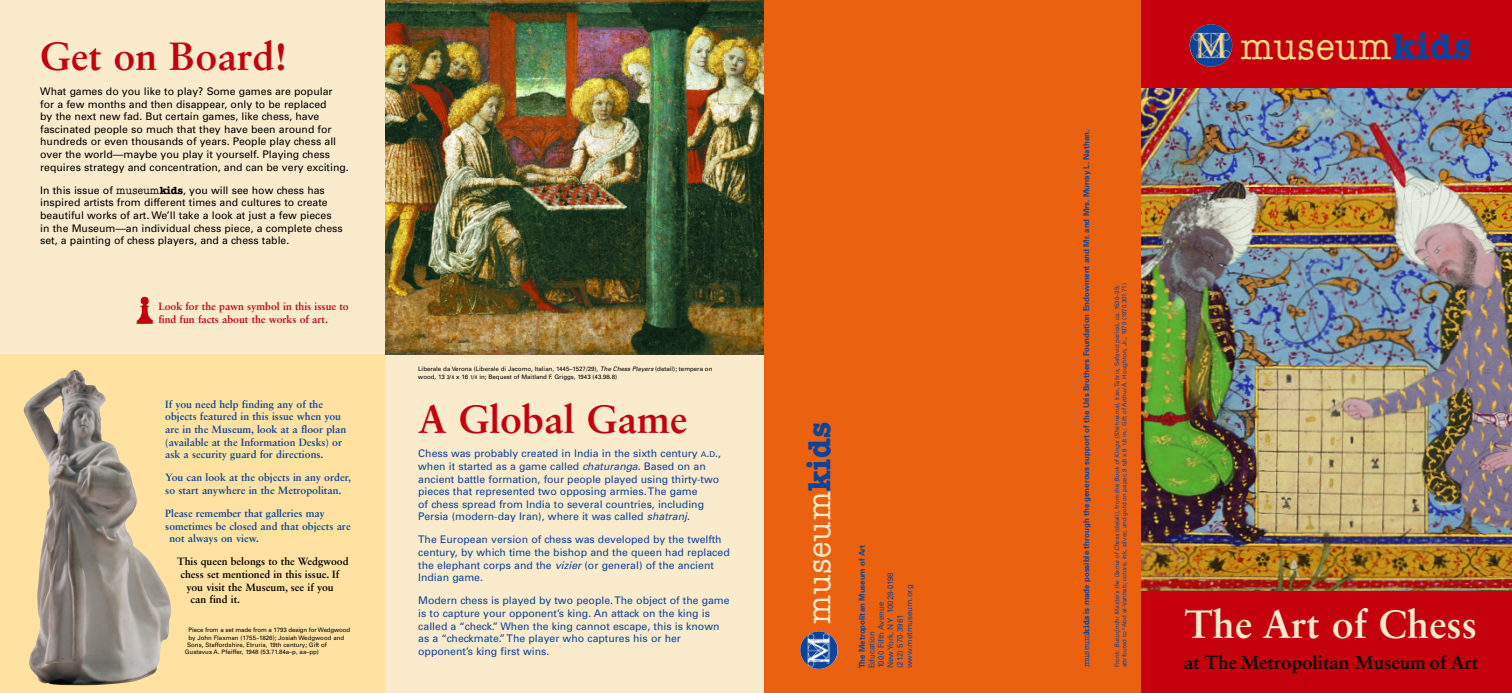
<style>
.page{position:relative;width:1512px;height:693px;background:#fff}
.page>*{position:absolute;margin:0;border:0;box-sizing:border-box;transform-origin:0 0}
.t1{font:39.38px "Sabon Bold Os F";color:#c4010d}
.t2{font:39.38px "Sabon Bold Os F";color:#f9ebcc}
.t3{font:500 36.57px "American Typewriter";letter-spacing:.025em;color:#ffdb89;scale:.94 1}
.t4{font:500 31.94px "American Typewriter";letter-spacing:.025em;color:#f9ebcc;scale:.94 1}
.t5{font:18.81px "Sabon Bold Os F";color:#000}
.t6{font:10.5px/12.6px "Univers";color:#0d449b}
.t7{font:10.5px/12.6px "Univers";color:#000}
.t8{font:10.5px/12.6px "Sabon Bold Os F";color:#0d449b}
.t9{font:10.5px "Sabon Bold Os F";color:#000}
.t10{font:10.5px/12.6px "Sabon Bold Os F";color:#c4010d}
.t11{font:700 7.88px "Univers";color:#0d449b}
.t12{font:7.88px/9.5px "Univers";color:#0d449b}
.t13{font:6.12px/7.4px "Univers";color:#000}
.t14{font:6.12px/7.4px "Univers";color:#0d449b}
.s1{font-family:"American Typewriter";font-weight:500}
.s2{font-family:"American Typewriter";font-weight:700}
.s3{font-style:italic}
.s4{font-size:5.25px}
.s5{font-size:7.88px}
.s6{font-weight:700;color:#0d449b}
.s7{font-family:"American Typewriter"}
</style>
<div class="page">
<div style="left:0;top:354px;width:387px;height:339px;background:#ffe2a1"></div>
<div style="left:386px;top:0;width:381px;height:693px;background:#f9ebcc"></div>
<div style="left:0;top:0;width:386px;height:354px;background:#f9ebcc"></div>
<div style="left:764px;top:0;width:380px;height:693px;background:#ea6110"></div>
<div style="left:1142px;top:354px;width:370px;height:339px;background:#c4010d"></div>
<div style="left:1142px;top:0;width:370px;height:364px;background:#c4010d"></div>
<img style="left:1142px;top:89px;width:370px;height:502px">
<img style="left:1190px;top:24px;width:42px;height:43px;border-radius:50%">
<img style="left:386px;top:0;width:378px;height:354px">
<img style="left:800px;top:631px;width:38px;height:38px;border-radius:50%">
<img style="left:23px;top:370px;width:148px;height:315px">
<img style="left:136px;top:304px;width:17px;height:20px">
<h1 class="t1" style="left:40px;top:40px;width:249px">Get on Board!</h1>
<p class="t7" style="left:40px;top:86px;width:310px">What games do you like to play? Some games are popular for a few months and then disappear, only to be replaced<br>by the next new fad. But certain games, like chess, have fascinated people so much that they have been around for hundreds or even thousands of years. People play chess all over the world—maybe you play it yourself. Playing chess requires strategy and concentration, and can be very exciting.</p>
<p class="t7" style="left:40px;top:185px;width:304px">In this issue of <span class="s1">museum</span><span class="s2">kids</span>, you will see how chess has inspired artists from different times and cultures to create beautiful works of art. We’ll take a look at just a few pieces in the Museum—an individual chess piece, a complete chess set, a painting of chess players, and a chess table.</p>
<p class="t10" style="left:158px;top:301px;width:192px">Look for the pawn symbol in this issue to find fun facts about the works of art.</p>
<p class="t8" style="left:165px;top:399px;width:183px">If you need help finding any of the objects featured in this issue when you are in the Museum, look at a floor plan (available at the Information Desks) or ask a security guard for directions.</p>
<p class="t8" style="left:165px;top:472px;width:187px">You can look at the objects in any order, so start anywhere in the Metropolitan.</p>
<p class="t8" style="left:165px;top:508px;width:161px">Please remember that galleries may</p>
<p class="t8" style="left:165px;top:521px;width:187px">sometimes be closed and that objects are</p>
<p class="t8" style="left:169px;top:533px;width:91px">not always on view.</p>
<p class="t9" style="left:177px;top:557px;width:173px">This queen belongs to the Wedgwood</p>
<p class="t9" style="left:181px;top:570px;width:160px">chess set mentioned in this issue. If</p>
<p class="t9" style="left:187px;top:583px;width:149px">you visit the Museum, see if you</p>
<p class="t9" style="left:191px;top:595px;width:51px">can find it.</p>
<p class="t13" style="left:189px;top:627px;width:163px">Piece from a set made from a 1793 design for Wedgwood</p>
<p class="t13" style="left:188px;top:634px;width:157px">by John Flaxman (1755–1826); Josiah Wedgwood and</p>
<p class="t13" style="left:187px;top:642px;width:141px">Sons, Staffordshire, Etruria, 19th century; Gift of</p>
<p class="t13" style="left:185px;top:649px;width:136px">Gustavus A. Pfeiffer, 1948 (53.71.84a–p, aa–pp)</p>
<p class="t13" style="left:418px;top:366px;width:296px">Liberale da Verona (Liberale di Jacomo, Italian, 1445–1527/29), <span class="s3">The Chess Players</span> (detail); tempera on wood, 13 <span class="s4">3</span>/<span class="s4">4</span> x 16 <span class="s4">1</span>/<span class="s4">4</span> in; Bequest of Maitland F. Griggs, 1943 (43.98.8)</p>
<h1 class="t1" style="left:418px;top:402px;width:271px">A Global Game</h1>
<p class="t6" style="left:418px;top:448px;width:304px">Chess was probably created in India in the sixth century <span class="s5">A</span>.<span class="s5">D</span>., when it started as a game called <span class="s3">chaturanga</span>. Based on an ancient battle formation, four people played using thirty-two pieces that represented two opposing armies. The game<br>of chess spread from India to several countries, including Persia (modern-day Iran), where it was called <span class="s3">shatranj</span>.</p>
<p class="t6" style="left:418px;top:534px;width:313px">The European version of chess was developed by the twelfth century, by which time the bishop and the queen had replaced the elephant corps and the <span class="s3">vizier</span> (or general) of the ancient Indian game.</p>
<p class="t6" style="left:418px;top:595px;width:313px">Modern chess is played by two people. The object of the game is to capture your opponent’s king. An attack on the king is called a “check.” When the king cannot escape, this is known as a “checkmate.” The player who captures his or her opponent’s king first wins.</p>
<h3 class="t4" style="left:808px;top:624px;width:216px;rotate:-90deg">museum<span class="s6">kids</span></h3>
<p class="t11" style="left:859px;top:668px;width:125px;rotate:-90deg">The Metropolitan Museum of Art</p>
<p class="t12" style="left:868px;top:668px;width:98px;rotate:-90deg">Education<br>1000 Fifth Avenue<br>New York, NY 10028-0198 (212) 570-3961 www.metmuseum.org</p>
<p class="t11" style="left:1083px;top:667px;width:539px;rotate:-90deg"><span class="s1">museum</span><span class="s7">kids</span> is made possible through the generous support of the Uris Brothers Foundation Endowment and Mr. and Mrs. Murray L. Nathan.</p>
<p class="t14" style="left:1114px;top:667px;width:385px;rotate:-90deg">Front: <span class="s3">Buzurjmihr Masters the Game of Chess</span> (detail), from the <span class="s3">Book of Kings (Shahnama)</span>, Iran, Tabriz, Safavid period, ca. 1530–35; attributed to <sup>c</sup>Abd al-Vahhab; colors, ink, silver, and gold on paper, 9 <span class="s4">5</span>/<span class="s4">8</span> x 6 <span class="s4">7</span>/<span class="s4">8</span> in.; Gift of Arthur A. Houghton, Jr., 1970 (1970.301.71)</p>
<h2 class="t3" style="left:1240px;top:33px;width:248px">museum<span class="s6">kids</span></h2>
<h1 class="t2" style="left:1185px;top:608px;width:294px">The Art of Chess</h1>
<h3 class="t5" style="left:1184px;top:654px;width:296px">at The Metropolitan Museum of Art</h3>
</div>
